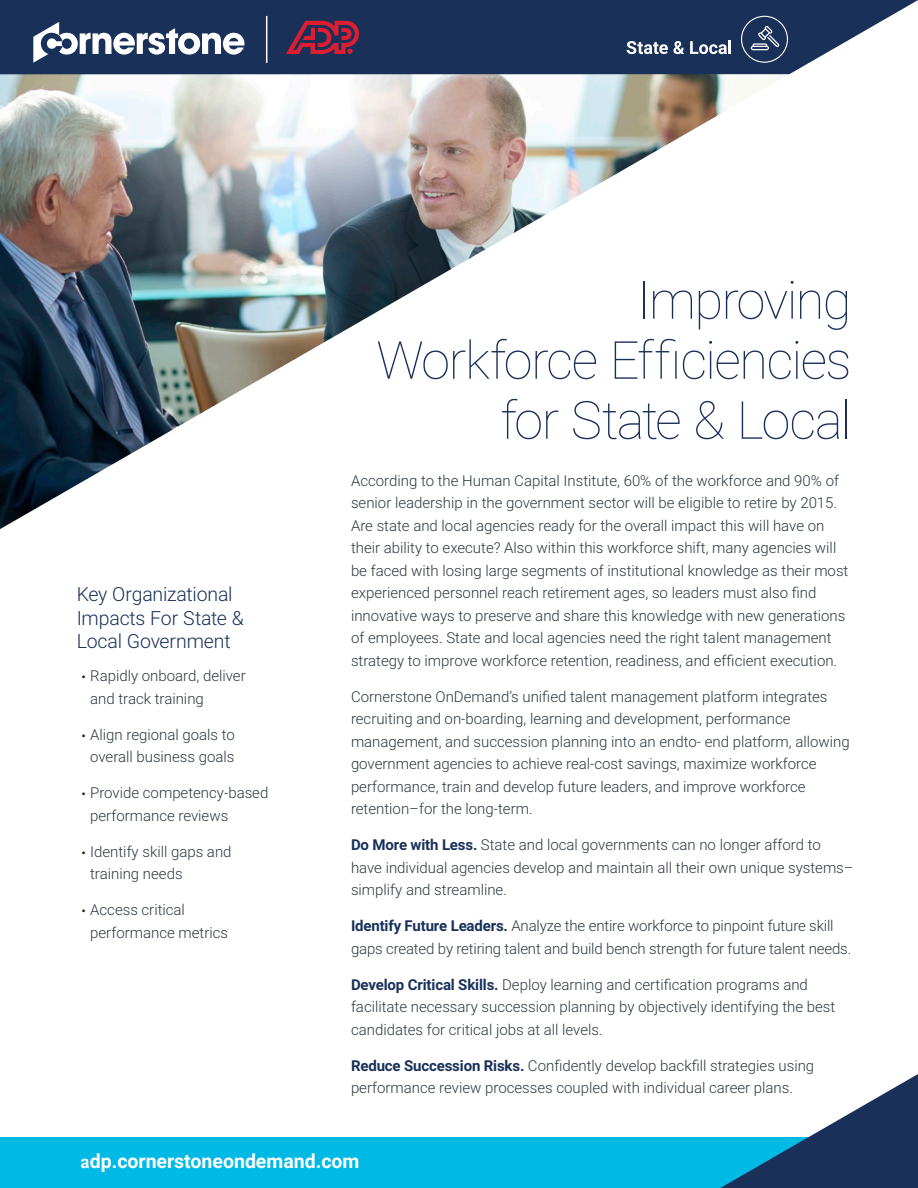
<style>
.page{position:relative;width:918px;height:1188px;background:#fff}
.page>*{position:absolute;margin:0;border:0;box-sizing:border-box;transform-origin:0 0}
.MAIN_TITLE{font:100 52.5px/60px "Roboto";letter-spacing:-.03em;color:#193059;text-align:right}
.SIDEBAR_HEADER{font:300 19.5px/23.4px "Roboto";letter-spacing:-.01em;color:#193059}
.SIDEBAR_BULLETS{font:700 19.5px "Roboto";color:#fff}
.BODY{font:300 15px/22.5px "Roboto";color:#2d373f}
.SIDEBAR_BULLETS-2{font:300 15px/22.5px "Roboto";color:#2d373f}
.s1{font-family:"Scala Sans OT";font-size:18px;color:#231f20}
.s2{font-weight:700;color:#193059}
.s3{font-family:"Scala Sans OT"}
</style>
<div class="page">
<div style="left:0;top:1138px;width:918px;height:50px;background:#00b9e4"></div>
<img style="left:0;top:74px;width:790px;height:455px">
<svg style="left:0;top:0;width:918px;height:74px;background:#2d4267"></svg>
<svg style="left:720px;top:1074px;width:198px;height:114px"></svg>
<svg style="left:33px;top:22px;width:211px;height:41px"></svg>
<hr style="left:266px;top:16px;width:1px;height:47px;background:#fff">
<svg style="left:286px;top:20px;width:73px;height:34px;background:#742746"></svg>
<svg style="left:627px;top:41px;width:57px;height:13px"></svg>
<svg style="left:690px;top:40px;width:41px;height:14px"></svg>
<svg style="left:741px;top:16px;width:47px;height:47px;background:#3a4e71"></svg>
<p class="SIDEBAR_HEADER" style="left:77px;top:582px;width:169px">Key Organizational<br>Impacts For State &amp;<br>Local Government</p>
<p class="SIDEBAR_BULLETS-2" style="left:90px;top:664px;width:157px;text-indent:-10px"><span class="s1">•</span> Rapidly onboard, deliver and track training</p>
<p class="SIDEBAR_BULLETS-2" style="left:80px;top:723px;width:156px;text-align:right"><span class="s1">•</span> Align regional goals to overall business goals</p>
<p class="SIDEBAR_BULLETS-2" style="left:90px;top:781px;width:180px;text-indent:-10px"><span class="s1">•</span> Provide competency-based performance reviews</p>
<p class="SIDEBAR_BULLETS-2" style="left:90px;top:840px;width:143px;text-indent:-10px"><span class="s1">•</span> Identify skill gaps and training needs</p>
<p class="SIDEBAR_BULLETS-2" style="left:90px;top:898px;width:139px;text-indent:-10px"><span class="s1">•</span> Access critical performance metrics</p>
<p class="MAIN_TITLE" style="left:376px;top:268px;width:477px">Improving<br>Workforce Efficiencies for State &amp; Local</p>
<p class="BODY" style="left:351px;top:469px;width:499px">According to the Human Capital Institute, 60% of the workforce and 90% of senior leadership in the government sector will be eligible to retire by 2015.<br>Are state and local agencies ready for the overall impact this will have on their ability to execute? Also within this workforce shift, many agencies will be faced with losing large segments of institutional knowledge as their most experienced personnel reach retirement ages, so leaders must also find innovative ways to preserve and share this knowledge with new generations of employees. State and local agencies need the right talent management strategy to improve workforce retention, readiness, and efficient execution.</p>
<p class="BODY" style="left:351px;top:685px;width:500px">Cornerstone OnDemand’s unified talent management platform integrates recruiting and on-boarding, learning and development, performance management, and succession planning into an endto- end platform, allowing government agencies to achieve real-cost savings, maximize workforce performance, train and develop future leaders, and improve workforce retention–for the long-term.</p>
<p class="BODY" style="left:351px;top:833px;width:504px"><span class="s2">Do More with Less.</span> State and local governments can no longer afford to have individual agencies develop and maintain all their own unique systems– simplify and streamline.</p>
<p class="BODY" style="left:351px;top:914px;width:502px"><span class="s2">Identify Future Leaders.</span> Analyze the entire workforce to pinpoint future skill gaps created by retiring talent and build bench strength for future talent needs.</p>
<p class="BODY" style="left:351px;top:973px;width:486px"><span class="s2">Develop Critical Skills.</span> Deploy learning and certification programs and facilitate necessary succession planning by objectively identifying the best candidates for critical jobs at all levels.</p>
<p class="BODY" style="left:351px;top:1054px;width:465px"><span class="s2">Reduce Succession Risks.</span> Confidently develop backfill strategies using performance review processes coupled with individual career plans.</p>
<p class="SIDEBAR_BULLETS" style="left:80px;top:1147px;width:281px"><span class="s3">a</span>dp.cornerstoneondemand.com</p>
</div>
